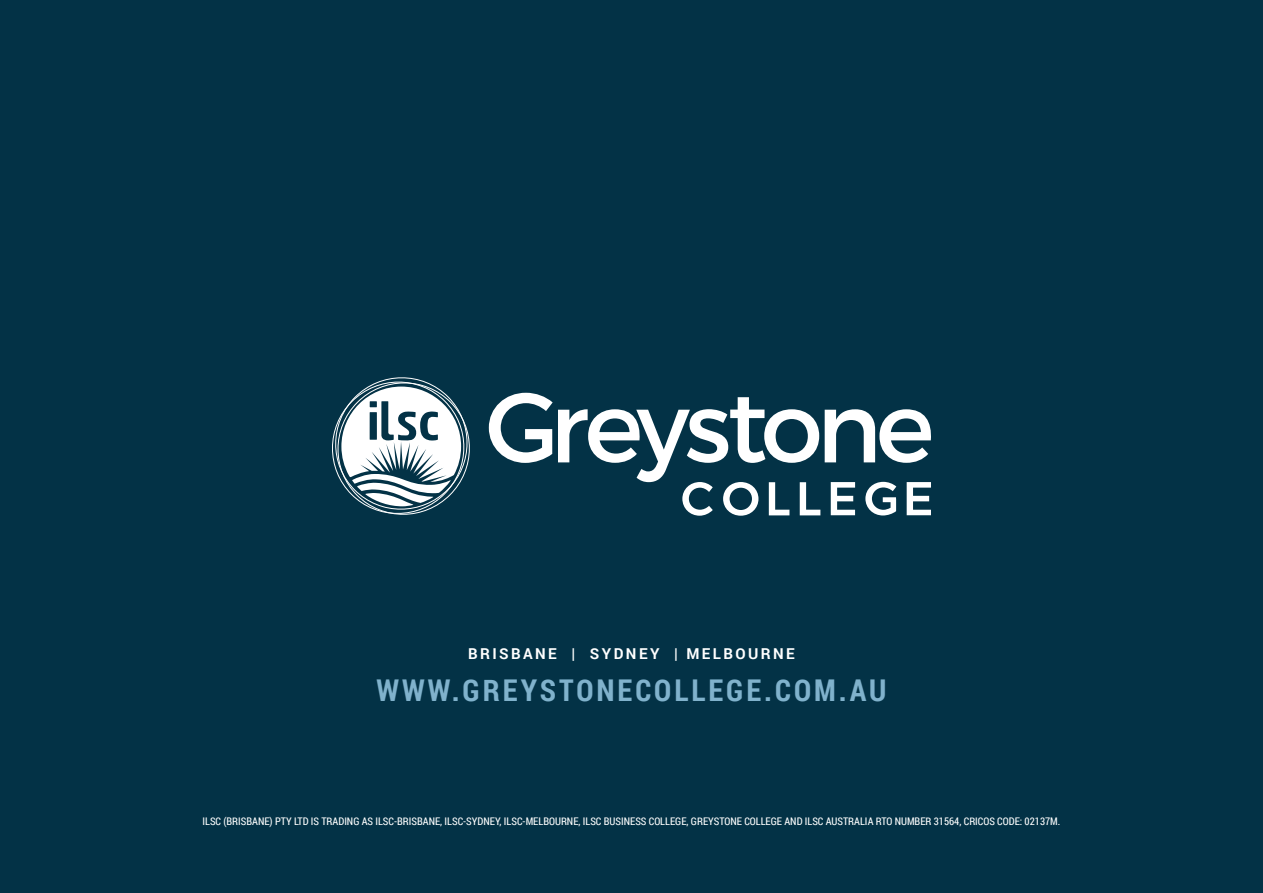
<style>
.page{position:relative;width:1263px;height:893px;background:#fff}
.page>*{position:absolute;margin:0;border:0;box-sizing:border-box;transform-origin:0 0}
.t1{font:700 30px "Roboto Condensed";letter-spacing:.1em;color:#80b2cc}
.t2{font:700 15px "Roboto";letter-spacing:.16em;color:#fff}
.VET_Note_Left{font:10.5px "Roboto Condensed";color:#fff}
</style>
<div class="page">
<div style="left:0;top:0;width:1263px;height:892px;background:#033246"></div>
<svg style="left:332px;top:377px;width:138px;height:138px"></svg>
<svg style="left:489px;top:393px;width:442px;height:123px"></svg>
<p class="t2" style="left:468px;top:643px;width:328px">BRISBANE | SYDNEY | MELBOURNE</p>
<p class="t1" style="left:376px;top:669px;width:511px">WWW.GREYSTONECOLLEGE.COM.AU</p>
<p class="VET_Note_Left" style="left:202px;top:814px;width:859px">ILSC (BRISBANE) PTY LTD IS TRADING AS ILSC-BRISBANE, ILSC-SYDNEY, ILSC-MELBOURNE, ILSC BUSINESS COLLEGE, GREYSTONE COLLEGE AND ILSC AUSTRALIA RTO NUMBER 31564, CRICOS CODE: 02137M.</p>
</div>
